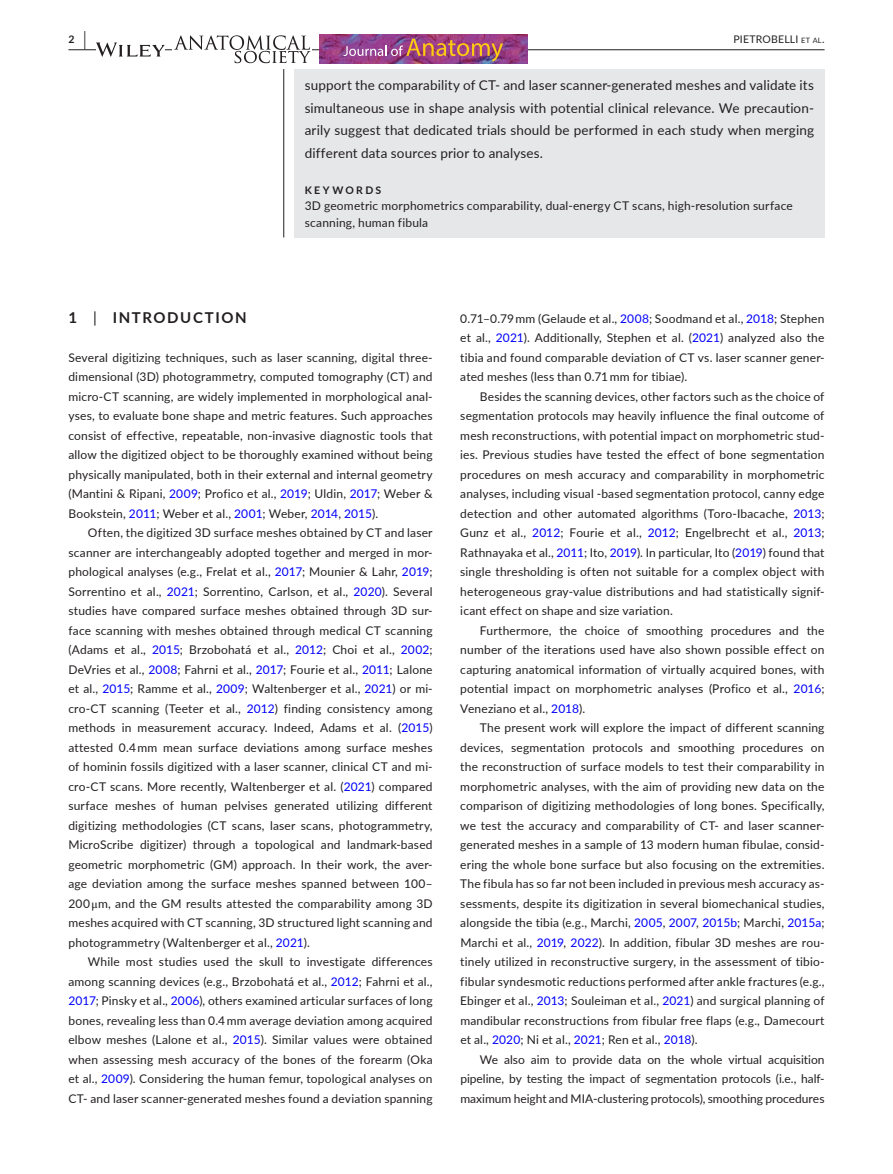
<style>
.page{position:relative;width:893px;height:1174px;background:#fff}
.page>*{position:absolute;margin:0;border:0;box-sizing:border-box;transform-origin:0 0}
.t1{font:700 15px "Lato";letter-spacing:.105em;color:#231f20}
.t2{font:13.5px/22.5px "Lato";letter-spacing:.01em;color:#231f20;text-align:justify}
.t3{font:12px/19.5px "Lato";letter-spacing:.015em;color:#231f20;text-align:justify}
.t4{font:10.5px "Lato";letter-spacing:.02em;color:#231f20}
.t5{font:700 10.5px "Lato";letter-spacing:.22em;color:#231f20}
.s1{font-size:19.5px}
.s2{font-size:7.35px}
.s3{font-style:inherit}
.s4{font-weight:400}
.s5{color:#00f}
.s6{font-family:"STIX"}
</style>
<div class="page">
<hr style="left:68px;top:49px;width:756px;height:1px;background:#231f20">
<svg style="left:96px;top:42px;width:69px;height:15px"></svg>
<img style="left:173px;top:35px;width:139px;height:29px">
<img style="left:319px;top:34px;width:209px;height:30px">
<img style="left:343px;top:39px;width:160px;height:22px">
<div style="left:294px;top:69px;width:530px;height:168px;background:#e6e7e9"></div>
<hr style="left:283px;top:69px;width:1px;height:168px;background:#231f20">
<p class="t5" style="left:68px;top:31px;width:19px">2 <span class="s1">|</span></p>
<p class="t4" style="left:733px;top:31px;width:92px">PIETROBELLI <span class="s2">et al</span><span class="s3">.</span></p>
<p class="t2" style="left:305px;top:74px;width:511px">support the comparability of CT- and laser scanner-generated meshes and validate its simultaneous use in shape analysis with potential clinical relevance. We precaution&shy;arily suggest that dedicated trials should be performed in each study when merging different data sources prior to analyses.</p>
<p class="t5" style="left:305px;top:182px;width:78px">KEYWORDS</p>
<p class="t3" style="left:305px;top:197px;width:490px;line-height:16.5px">3D geometric morphometrics comparability, dual-energy CT scans, high-resolution surface scanning, human fibula</p>
<p class="t1" style="left:68px;top:306px;width:180px">1 <span class="s4">|</span> INTRODUCTION</p>
<p class="t3" style="left:68px;top:347px;width:366px">Several digitizing techniques, such as laser scanning, digital three&shy;dimensional (3D) photogrammetry, computed tomography (CT) and micro-CT scanning, are widely implemented in morphological anal&shy;yses, to evaluate bone shape and metric features. Such approaches consist of effective, repeatable, non-invasive diagnostic tools that allow the digitized object to be thoroughly examined without being physically manipulated, both in their external and internal geometry (Mantini &amp; Ripani, <span class="s5">2009</span>; Profico et al., <span class="s5">2019</span>; Uldin, <span class="s5">2017</span>; Weber &amp; Bookstein, <span class="s5">2011</span>; Weber et al., <span class="s5">2001</span>; Weber, <span class="s5">2014</span>, <span class="s5">2015</span>).</p>
<p class="t3" style="left:68px;top:522px;width:366px;text-indent:20px">Often, the digitized 3D surface meshes obtained by CT and laser scanner are interchangeably adopted together and merged in mor&shy;phological analyses (e.g., Frelat et al., <span class="s5">2017</span>; Mounier &amp; Lahr, <span class="s5">2019</span>; Sorrentino et al., <span class="s5">2021</span>; Sorrentino, Carlson, et al., <span class="s5">2020</span>). Several studies have compared surface meshes obtained through 3D sur&shy;face scanning with meshes obtained through medical CT scanning (Adams et al., <span class="s5">2015</span>; Brzobohatá et al., <span class="s5">2012</span>; Choi et al., <span class="s5">2002</span>; DeVries et al., <span class="s5">2008</span>; Fahrni et al., <span class="s5">2017</span>; Fourie et al., <span class="s5">2011</span>; Lalone et al., <span class="s5">2015</span>; Ramme et al., <span class="s5">2009</span>; Waltenberger et al., <span class="s5">2021</span>) or mi&shy;cro-CT scanning (Teeter et al., <span class="s5">2012</span>) finding consistency among methods in measurement accuracy. Indeed, Adams et al. (<span class="s5">2015</span>) attested 0.4 mm mean surface deviations among surface meshes of hominin fossils digitized with a laser scanner, clinical CT and mi&shy;cro-CT scans. More recently, Waltenberger et al. (<span class="s5">2021</span>) compared surface meshes of human pelvises generated utilizing different digitizing methodologies (CT scans, laser scans, photogrammetry, MicroScribe digitizer) through a topological and landmark-based geometric morphometric (GM) approach. In their work, the aver&shy;age deviation among the surface meshes spanned between 100– 200 <span class="s6">μ</span>m, and the GM results attested the comparability among 3D meshes acquired with CT scanning, 3D structured light scanning and photogrammetry (Waltenberger et al., <span class="s5">2021</span>).</p>
<p class="t3" style="left:68px;top:951px;width:366px;text-indent:20px">While most studies used the skull to investigate differences among scanning devices (e.g., Brzobohatá et al., <span class="s5">2012</span>; Fahrni et al., <span class="s5">2017</span>; Pinsky et al., <span class="s5">2006</span>), others examined articular surfaces of long bones, revealing less than 0.4 mm average deviation among acquired elbow meshes (Lalone et al., <span class="s5">2015</span>). Similar values were obtained when assessing mesh accuracy of the bones of the forearm (Oka et al., <span class="s5">2009</span>). Considering the human femur, topological analyses on CT- and laser scanner-generated meshes found a deviation spanning</p>
<p class="t3" style="left:460px;top:308px;width:366px">0.71–0.79 mm (Gelaude et al., <span class="s5">2008</span>; Soodmand et al., <span class="s5">2018</span>; Stephen et al., <span class="s5">2021</span>). Additionally, Stephen et al. (<span class="s5">2021</span>) analyzed also the tibia and found comparable deviation of CT vs. laser scanner gener&shy;ated meshes (less than 0.71 mm for tibiae).</p>
<p class="t3" style="left:460px;top:386px;width:366px;text-indent:20px">Besides the scanning devices, other factors such as the choice of segmentation protocols may heavily influence the final outcome of mesh reconstructions, with potential impact on morphometric stud&shy;ies. Previous studies have tested the effect of bone segmentation procedures on mesh accuracy and comparability in morphometric analyses, including visual -based segmentation protocol, canny edge detection and other automated algorithms (Toro-Ibacache, <span class="s5">2013</span>; Gunz et al., <span class="s5">2012</span>; Fourie et al., <span class="s5">2012</span>; Engelbrecht et al., <span class="s5">2013</span>; Rathnayaka et al., <span class="s5">2011</span>; Ito, <span class="s5">2019</span>). In particular, Ito (<span class="s5">2019</span>) found that single thresholding is often not suitable for a complex object with heterogeneous gray-value distributions and had statistically signif&shy;icant effect on shape and size variation.</p>
<p class="t3" style="left:460px;top:620px;width:366px;text-indent:20px">Furthermore, the choice of smoothing procedures and the number of the iterations used have also shown possible effect on capturing anatomical information of virtually acquired bones, with potential impact on morphometric analyses (Profico et al., <span class="s5">2016</span>; Veneziano et al., <span class="s5">2018</span>).</p>
<p class="t3" style="left:460px;top:717px;width:366px;text-indent:20px">The present work will explore the impact of different scanning devices, segmentation protocols and smoothing procedures on the reconstruction of surface models to test their comparability in morphometric analyses, with the aim of providing new data on the comparison of digitizing methodologies of long bones. Specifically, we test the accuracy and comparability of CT- and laser scanner&shy;generated meshes in a sample of 13 modern human fibulae, consid&shy;ering the whole bone surface but also focusing on the extremities.<br>The fibula has so far not been included in previous mesh accuracy as&shy;sessments, despite its digitization in several biomechanical studies, alongside the tibia (e.g., Marchi, <span class="s5">2005</span>, <span class="s5">2007</span>, <span class="s5">2015b</span>; Marchi, <span class="s5">2015a</span>; Marchi et al., <span class="s5">2019</span>, <span class="s5">2022</span>). In addition, fibular 3D meshes are rou&shy;tinely utilized in reconstructive surgery, in the assessment of tibio&shy;fibular syndesmotic reductions performed after ankle fractures (e.g., Ebinger et al., <span class="s5">2013</span>; Souleiman et al., <span class="s5">2021</span>) and surgical planning of mandibular reconstructions from fibular free flaps (e.g., Damecourt et al., <span class="s5">2020</span>; Ni et al., <span class="s5">2021</span>; Ren et al., <span class="s5">2018</span>).</p>
<p class="t3" style="left:460px;top:1049px;width:366px;text-indent:20px">We also aim to provide data on the whole virtual acquisition pipeline, by testing the impact of segmentation protocols (i.e., half&shy;maximum height and MIA-clustering protocols), smoothing procedures</p>
</div>
